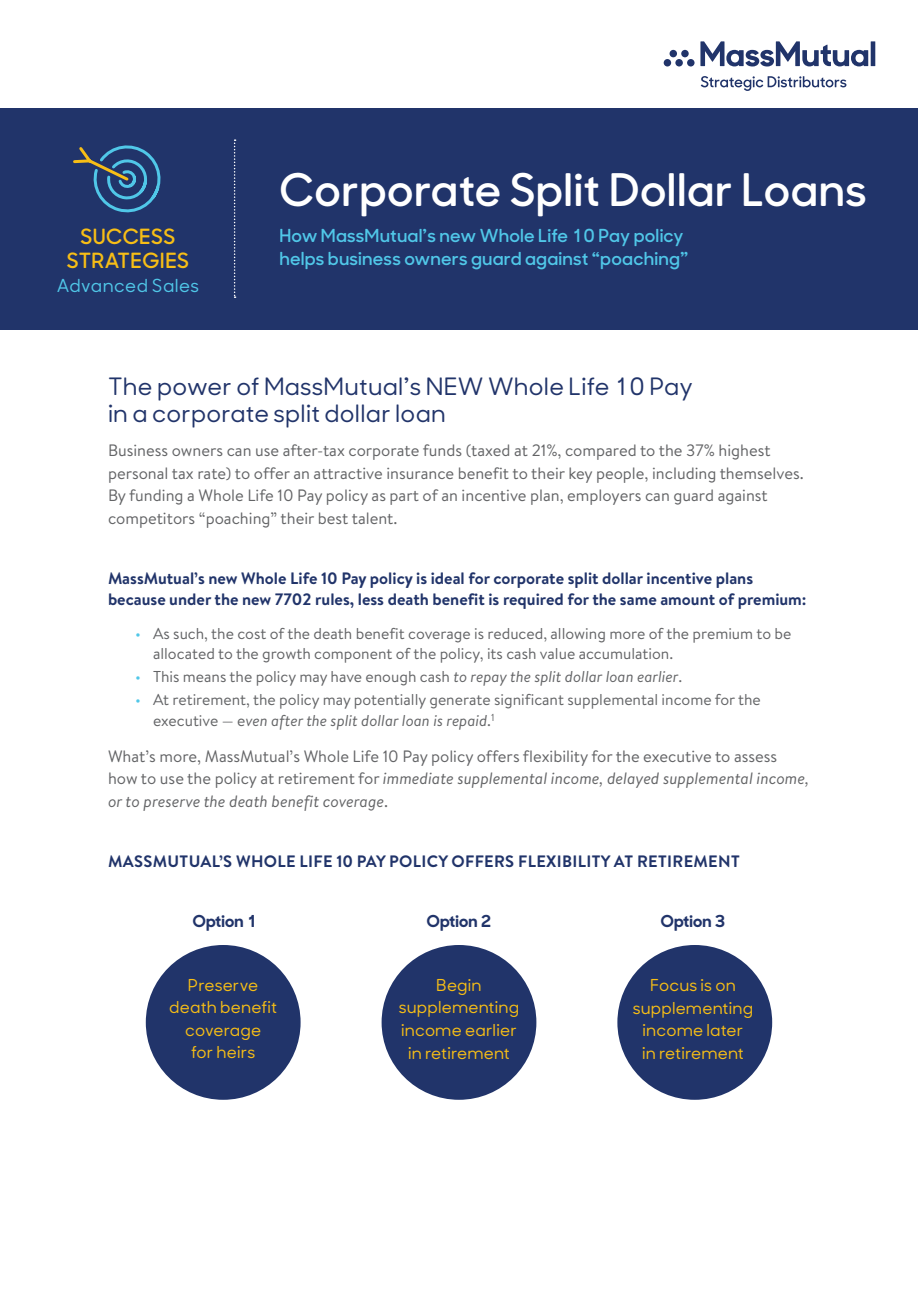
<style>
.page{position:relative;width:918px;height:1296px;background:#fff}
.page>*{position:absolute;margin:0;border:0;box-sizing:border-box;transform-origin:0 0}
.t1{font:600 45px "MM Sharp Sans";letter-spacing:.01em;color:#fff}
.t2{font:500 24px/27px "MM Sharp Sans";letter-spacing:.01em;color:#21346a}
.t3{font:600 21px/24px "MM Sharp Sans";letter-spacing:.025em;color:#f7be16;text-align:center}
.t4{font:600 18px/22.5px "MM Sharp Sans";letter-spacing:.01em;color:#50c7e8}
.t5{font:500 18px "MM Sharp Sans";letter-spacing:.025em;color:#50c7e8}
.t6{font:16.5px/22.5px "MM Brandon Text";color:#636466}
.t7{font:700 16.5px/21px "MM Brandon Text";color:#21346a}
.t8{font:500 16.5px/22.5px "MM Sharp Sans";letter-spacing:.01em;color:#f7be16;text-align:center}
.t9{font:700 16.5px "MM Brandon Text";letter-spacing:.02em;color:#21346a}
.t10{font:700 16.5px "MM Sharp Sans";letter-spacing:.01em;color:#21346a}
.t11{font:15.75px/20.2px "MM Brandon Text";color:#636466}
.s1{color:#50c7e8}
.s2{font-style:italic}
</style>
<div class="page">
<hr style="left:871px;top:41px;width:4px;height:25px;background:#21346a">
<svg style="left:700px;top:41px;width:168px;height:26px"></svg>
<div style="left:687px;top:59px;width:8px;height:8px;background:#21346a;border-radius:50%"></div>
<div style="left:675px;top:59px;width:8px;height:8px;background:#21346a;border-radius:50%"></div>
<div style="left:664px;top:59px;width:7px;height:8px;background:#21346a;border-radius:50%"></div>
<div style="left:681px;top:50px;width:8px;height:7px;background:#21346a;border-radius:50%"></div>
<div style="left:670px;top:50px;width:7px;height:7px;background:#21346a;border-radius:50%"></div>
<svg style="left:701px;top:76px;width:145px;height:15px"></svg>
<div style="left:0;top:108px;width:918px;height:221px;background:#21346a"></div>
<svg style="left:234px;top:139px;width:2px;height:159px"></svg>
<svg style="left:73px;top:145px;width:88px;height:68px"></svg>
<div style="left:146px;top:945px;width:155px;height:155px;background:#21346a;border-radius:50%"></div>
<div style="left:382px;top:945px;width:154px;height:155px;background:#21346a;border-radius:50%"></div>
<div style="left:617px;top:945px;width:155px;height:155px;background:#21346a;border-radius:50%"></div>
<p class="t3" style="left:67px;top:223px;width:124px">SUCCESS<br>STRATEGIES</p>
<p class="t5" style="left:57px;top:272px;width:144px">Advanced Sales</p>
<h1 class="t1" style="left:279px;top:155px;width:589px">Corporate Split Dollar Loans</h1>
<p class="t4" style="left:279px;top:223px;width:410px">How MassMutual’s new Whole Life 10 Pay policy helps business owners guard against “poaching”</p>
<h2 class="t2" style="left:108px;top:372px;width:587px">The power of MassMutual’s NEW Whole Life 10 Pay in a corporate split dollar loan</h2>
<p class="t6" style="left:108px;top:439px;width:697px">Business owners can use after-tax corporate funds (taxed at 21%, compared to the 37% highest personal tax rate) to offer an attractive insurance benefit to their key people, including themselves.<br>By funding a Whole Life 10 Pay policy as part of an incentive plan, employers can guard against competitors “poaching” their best talent.</p>
<p class="t7" style="left:108px;top:567px;width:700px">MassMutual’s new Whole Life 10 Pay policy is ideal for corporate split dollar incentive plans because under the new 7702 rules, less death benefit is required for the same amount of premium:</p>
<p class="t11" style="left:153px;top:622px;width:640px;text-indent:-18px"><span class="s1">•</span> As such, the cost of the death benefit coverage is reduced, allowing more of the premium to be allocated to the growth component of the policy, its cash value accumulation.</p>
<p class="t11" style="left:135px;top:666px;width:549px"><span class="s1">•</span> This means the policy may have enough cash <span class="s2">to repay the split dollar loan earlier</span>.</p>
<p class="t11" style="left:153px;top:689px;width:609px;text-indent:-18px"><span class="s1">•</span> At retirement, the policy may potentially generate significant supplemental income for the executive — e<span class="s2">ven after the split dollar loan is repaid</span>.<sup>1</sup></p>
<p class="t6" style="left:108px;top:744px;width:703px">What’s more, MassMutual’s Whole Life 10 Pay policy offers flexibility for the executive to assess how to use the policy at retirement for <span class="s2">immediate supplemental income, delayed supplemental income, or to preserve the death benefit coverage</span>.</p>
<p class="t9" style="left:108px;top:849px;width:633px">MASSMUTUAL’S WHOLE LIFE 10 PAY POLICY OFFERS FLEXIBILITY AT RETIREMENT</p>
<p class="t10" style="left:193px;top:907px;width:66px">Option 1</p>
<p class="t10" style="left:427px;top:907px;width:66px">Option 2</p>
<p class="t10" style="left:661px;top:907px;width:66px">Option 3</p>
<p class="t8" style="left:169px;top:973px;width:109px">Preserve death benefit coverage<br>for heirs</p>
<p class="t8" style="left:399px;top:973px;width:122px">Begin supplementing income earlier in retirement</p>
<p class="t8" style="left:633px;top:973px;width:122px">Focus is on supplementing income later<br>in retirement</p>
</div>
